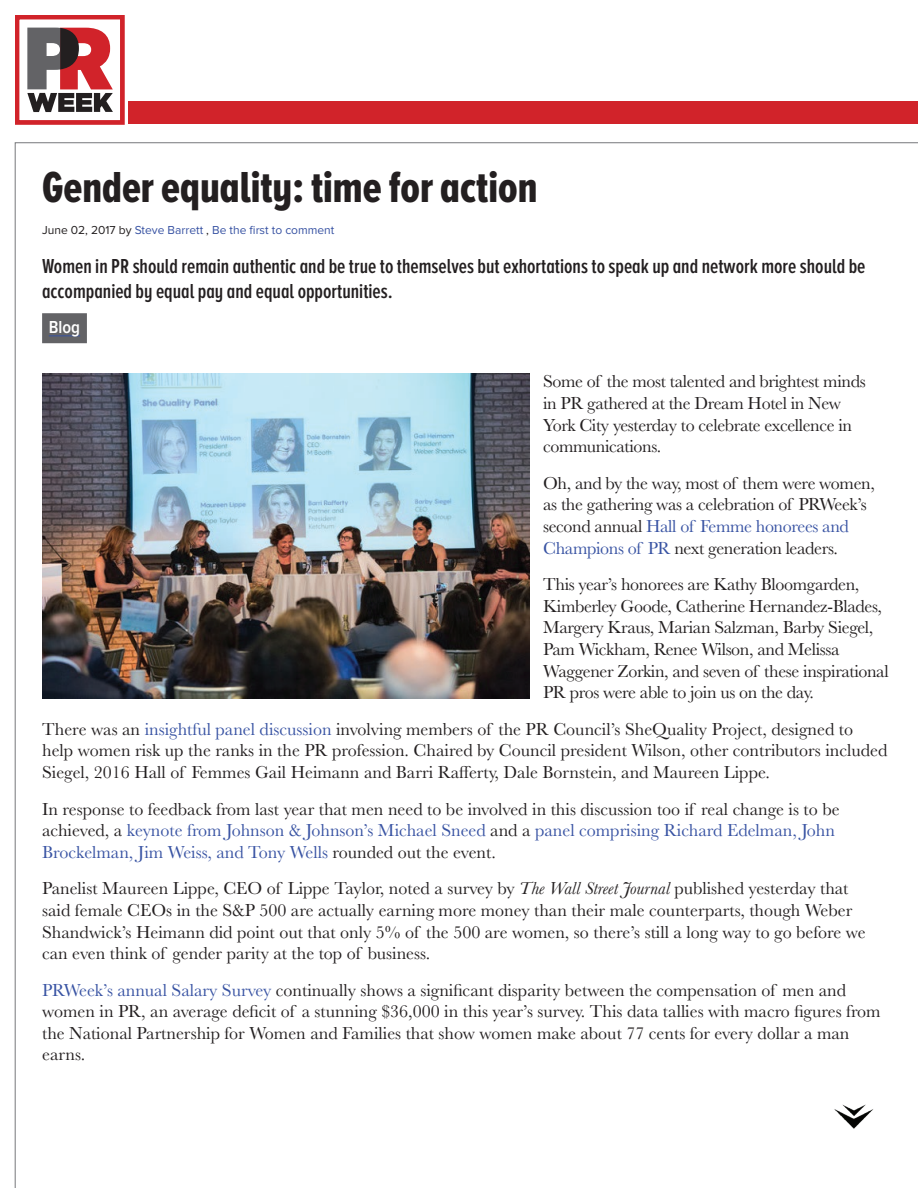
<style>
.page{position:relative;width:918px;height:1188px;background:#fff}
.page>*{position:absolute;margin:0;border:0;box-sizing:border-box;transform-origin:0 0}
.t1{font:45px "Proxima Nova A Ex Cn Extrabld";color:#231f20}
.t2{font:600 21px/25.2px "Proxima Nova A Ex Cn";color:#231f20}
.t3{font:18px/21.6px "Baskerville";color:#231f20}
.t4{font:18px/21.6px "Baskerville";letter-spacing:-.02em;color:#231f20}
.t5{font:600 18px "Proxima Nova Cond";color:#fff}
.t6{font:12px "Proxima Nova";color:#3853a3}
.s1{color:#231f20}
.s2{color:#3853a3}
.s3{font-style:italic}
</style>
<div class="page">
<div style="left:42px;top:313px;width:45px;height:30px;background:#636366"></div>
<hr style="left:49px;top:336px;width:31px;height:1px;background:#3853a3">
<div style="left:15px;top:15px;width:109px;height:109px;border:5px solid #d1232a"></div>
<svg style="left:27px;top:28px;width:86px;height:84px"></svg>
<div style="left:129px;top:102px;width:789px;height:22px;background:#d1232a"></div>
<img style="left:834px;top:1109px;width:40px;height:20px">
<img style="left:840px;top:1104px;width:27px;height:15px">
<img style="left:42px;top:373px;width:488px;height:326px">
<h1 class="t1" style="left:42px;top:163px;width:497px">Gender equality: time for action</h1>
<p class="t6" style="left:42px;top:223px;width:294px"><span class="s1">June 02, 2017 by</span> Steve Barrett <span class="s1">,</span> Be the first to comment</p>
<p class="t2" style="left:42px;top:254px;width:825px">Women in PR should remain authentic and be true to themselves but exhortations to speak up and network more should be accompanied by equal pay and equal opportunities.</p>
<p class="t5" style="left:49px;top:318px;width:33px">Blog</p>
<p class="t4" style="left:543px;top:371px;width:324px">Some of the most talented and brightest minds in PR gathered at the Dream Hotel in New York City yesterday to celebrate excellence in communications.</p>
<p class="t4" style="left:543px;top:472px;width:333px">Oh, and by the way, most of them were women, as the gathering was a celebration of PRWeek’s second annual <span class="s2">Hall of Femme honorees and Champions of PR</span> next generation leaders.</p>
<p class="t4" style="left:543px;top:574px;width:347px">This year’s honorees are Kathy Bloomgarden, Kimberley Goode, Catherine Hernandez-Blades, Margery Kraus, Marian Salzman, Barby Siegel, Pam Wickham, Renee Wilson, and Melissa Waggener Zorkin, and seven of these inspirational PR pros were able to join us on the day.</p>
<p class="t3" style="left:42px;top:718px;width:847px">There was an <span class="s2">insightful panel discussion</span> involving members of the PR Council’s SheQuality Project, designed to help women risk up the ranks in the PR profession. Chaired by Council president Wilson, other contributors included<br>Siegel, 2016 Hall of Femmes Gail Heimann and Barri Rafferty, Dale Bornstein, and Maureen Lippe.</p>
<p class="t3" style="left:42px;top:798px;width:799px">In response to feedback from last year that men need to be involved in this discussion too if real change is to be achieved, a <span class="s2">keynote from Johnson &amp; Johnson’s Michael Sneed</span> and a <span class="s2">panel comprising Richard Edelman, John<br>Brockelman, Jim Weiss, and Tony Wells</span> rounded out the event.</p>
<p class="t3" style="left:42px;top:878px;width:825px">Panelist Maureen Lippe, CEO of Lippe Taylor, noted a survey by <span class="s3">The Wall Street Journal</span> published yesterday that said female CEOs in the S&amp;P 500 are actually earning more money than their male counterparts, though Weber Shandwick’s Heimann did point out that only 5% of the 500 are women, so there’s still a long way to go before we can even think of gender parity at the top of business.</p>
<p class="t3" style="left:42px;top:979px;width:840px"><span class="s2">PRWeek’s annual Salary Survey</span> continually shows a significant disparity between the compensation of men and women in PR, an average deficit of a stunning $36,000 in this year’s survey. This data tallies with macro figures from the National Partnership for Women and Families that show women make about 77 cents for every dollar a man earns.</p>
</div>
